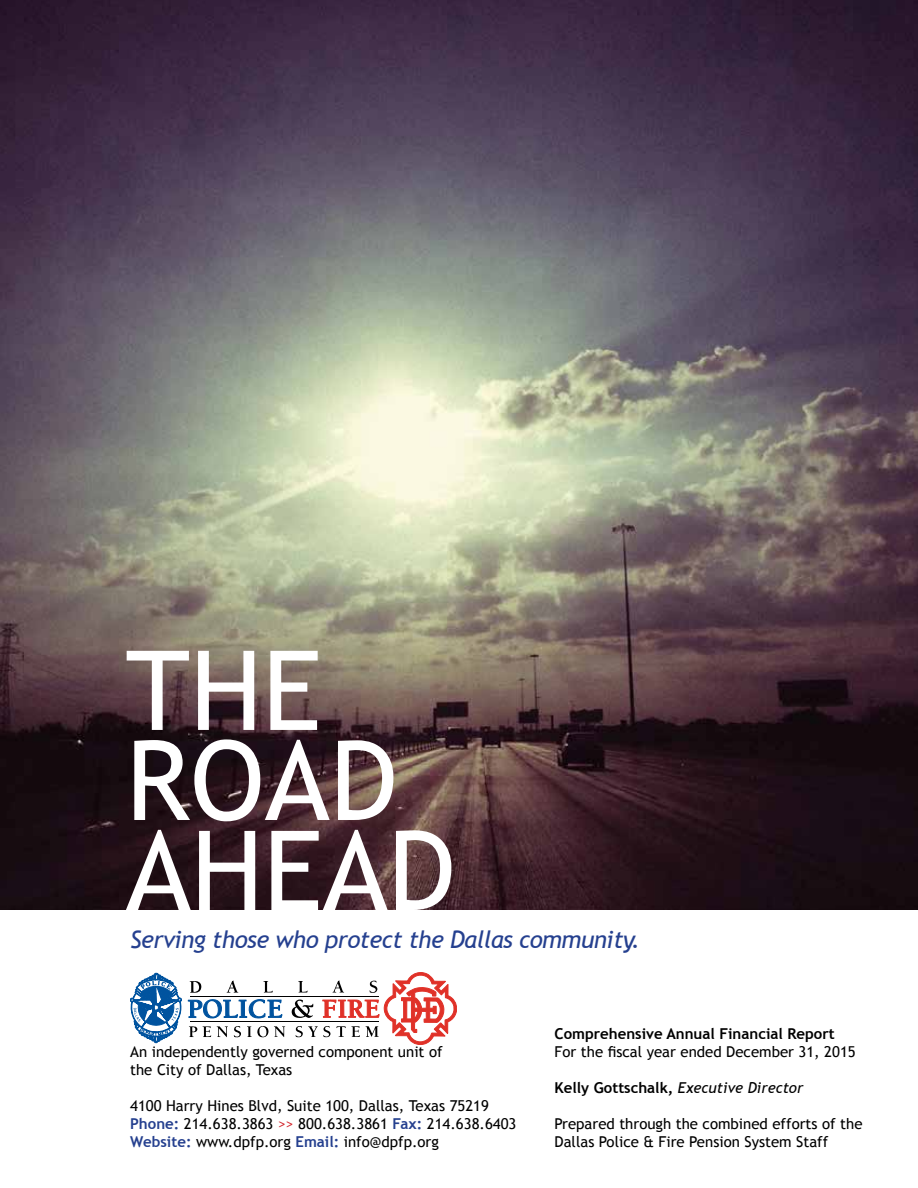
<style>
.page{position:relative;width:918px;height:1188px;background:#fff}
.page>*{position:absolute;margin:0;border:0;box-sizing:border-box;transform-origin:0 0}
.t1{font:110.7px/90px "Trebuchet MS";color:#fff;text-align:justify}
.t2{font:italic 24px "Trebuchet MS";letter-spacing:-.02em;color:#25408f}
.t3{font:15px/18px "Trebuchet MS";color:#000}
.t4{font:700 15px "Trebuchet MS";color:#000}
.t5{font:italic 15px "Trebuchet MS";color:#000}
.s1{font-weight:700;color:#25408f}
.s2{color:#d2232a}
.s3{font-weight:700;font-style:normal}
</style>
<div class="page">
<img style="left:0;top:0;width:918px;height:910px">
<svg style="left:188px;top:999px;width:94px;height:20px"></svg>
<svg style="left:263px;top:981px;width:10px;height:12px"></svg>
<svg style="left:190px;top:981px;width:12px;height:12px"></svg>
<svg style="left:227px;top:981px;width:11px;height:12px"></svg>
<svg style="left:234px;top:1026px;width:7px;height:12px"></svg>
<svg style="left:203px;top:1026px;width:8px;height:11px"></svg>
<svg style="left:217px;top:1026px;width:11px;height:11px"></svg>
<svg style="left:247px;top:1026px;width:38px;height:12px"></svg>
<svg style="left:189px;top:1026px;width:8px;height:11px"></svg>
<svg style="left:291px;top:972px;width:166px;height:73px"></svg>
<hr style="left:190px;top:996px;width:189px;height:1px;background:#000">
<hr style="left:190px;top:1021px;width:189px;height:1px;background:#000">
<svg style="left:130px;top:973px;width:52px;height:70px"></svg>
<h1 class="t1" style="left:126px;top:647px;width:205px">THE road ahead</h1>
<h2 class="t2" style="left:130px;top:925px;width:512px">Serving those who protect the Dallas community.</h2>
<p class="t3" style="left:130px;top:1043px;width:314px">An independently governed component unit of the City of Dallas, Texas</p>
<p class="t3" style="left:130px;top:1097px;width:388px">4100 Harry Hines Blvd, Suite 100, Dallas, Texas 75219<br><span class="s1">Phone:</span> 214.638.3863 <span class="s2">&gt;&gt;</span> 800.638.3861 <span class="s1">Fax:</span> 214.638.6403<br><span class="s1">Website:</span> www.dpfp.org <span class="s1">Email:</span> info@dpfp.org</p>
<p class="t4" style="left:555px;top:1025px;width:282px">Comprehensive Annual Financial Report</p>
<p class="t3" style="left:555px;top:1043px;width:303px">For the fiscal year ended December 31, 2015</p>
<p class="t5" style="left:555px;top:1079px;width:250px"><span class="s3">Kelly Gottschalk,</span> Executive Director</p>
<p class="t3" style="left:555px;top:1115px;width:309px">Prepared through the combined efforts of the<br>Dallas Police &amp; Fire Pension System Staff</p>
</div>
